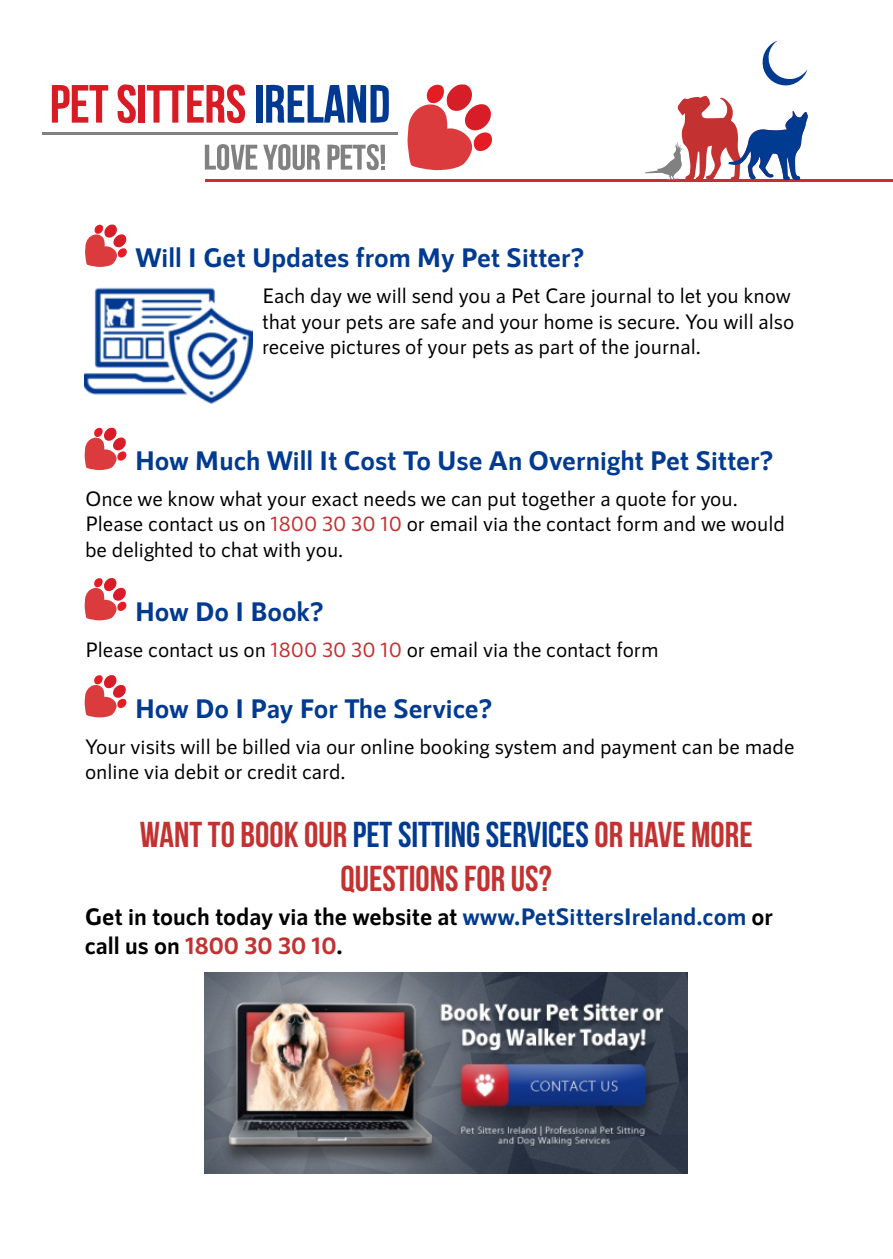
<style>
.page{position:relative;width:893px;height:1259px;background:#fff}
.page>*{position:absolute;margin:0;border:0;box-sizing:border-box;transform-origin:0 0}
.t1{font:36px/43.2px "Bebas Neue";color:#c43131;text-align:center}
.t2{font:700 27px "RNS Sanz";color:#003a91}
.t3{font:700 24px/28.8px "RNS Sanz";color:#000}
.t4{font:500 21px/25.2px "RNS Sanz";color:#000}
.s1{color:#c43131}
.s2{color:#003a91}
</style>
<div class="page">
<img style="left:85px;top:287px;width:168px;height:117px">
<svg style="left:85px;top:224px;width:42px;height:43px"></svg>
<hr style="left:42px;top:132px;width:356px;height:2px;background:#818181">
<svg style="left:118px;top:84px;width:18px;height:39px"></svg>
<svg style="left:147px;top:84px;width:98px;height:39px"></svg>
<svg style="left:52px;top:84px;width:56px;height:39px"></svg>
<svg style="left:266px;top:84px;width:123px;height:39px"></svg>
<svg style="left:407px;top:84px;width:85px;height:86px"></svg>
<div style="left:139px;top:85px;width:6px;height:38px;background:#d81b25"></div>
<div style="left:256px;top:85px;width:6px;height:38px;background:#003991"></div>
<svg style="left:263px;top:144px;width:57px;height:26px"></svg>
<svg style="left:205px;top:144px;width:52px;height:26px"></svg>
<svg style="left:327px;top:144px;width:58px;height:26px"></svg>
<hr style="left:205px;top:179px;width:687px;height:3px;background:#c43131">
<svg style="left:85px;top:427px;width:42px;height:43px"></svg>
<svg style="left:762px;top:41px;width:45px;height:44px"></svg>
<svg style="left:645px;top:96px;width:163px;height:84px"></svg>
<svg style="left:85px;top:578px;width:42px;height:42px"></svg>
<svg style="left:85px;top:675px;width:42px;height:42px"></svg>
<img style="left:205px;top:972px;width:482px;height:201px">
<p class="t2" style="left:135px;top:246px;width:451px">Will I Get Updates from My Pet Sitter?</p>
<p class="t4" style="left:262px;top:284px;width:534px">Each day we will send you a Pet Care journal to let you know that your pets are safe and your home is secure. You will also receive pictures of your pets as part of the journal.</p>
<p class="t2" style="left:135px;top:449px;width:640px">How Much Will It Cost To Use An Overnight Pet Sitter?</p>
<p class="t4" style="left:85px;top:487px;width:701px">Once we know what your exact needs we can put together a quote for you.<br>Please contact us on <span class="s1">1800 30 30 10</span> or email via the contact form and we would be delighted to chat with you.</p>
<p class="t2" style="left:135px;top:599px;width:191px">How Do I Book?</p>
<p class="t4" style="left:85px;top:637px;width:575px">Please contact us on <span class="s1">1800 30 30 10</span> or email via the contact form</p>
<p class="t2" style="left:135px;top:696px;width:359px">How Do I Pay For The Service?</p>
<p class="t4" style="left:85px;top:735px;width:711px">Your visits will be billed via our online booking system and payment can be made online via debit or credit card.</p>
<h1 class="t1" style="left:140px;top:815px;width:614px">WANT TO BOOK OUR <span class="s2">PET SITTING SERVICES</span> OR HAVE MORE<br>QUESTIONS FOR US?</h1>
<p class="t3" style="left:85px;top:904px;width:690px">Get in touch today via the website at <span class="s2">www.PetSittersIreland.com</span> or call us on <span class="s1">1800 30 30 10</span>.</p>
</div>
